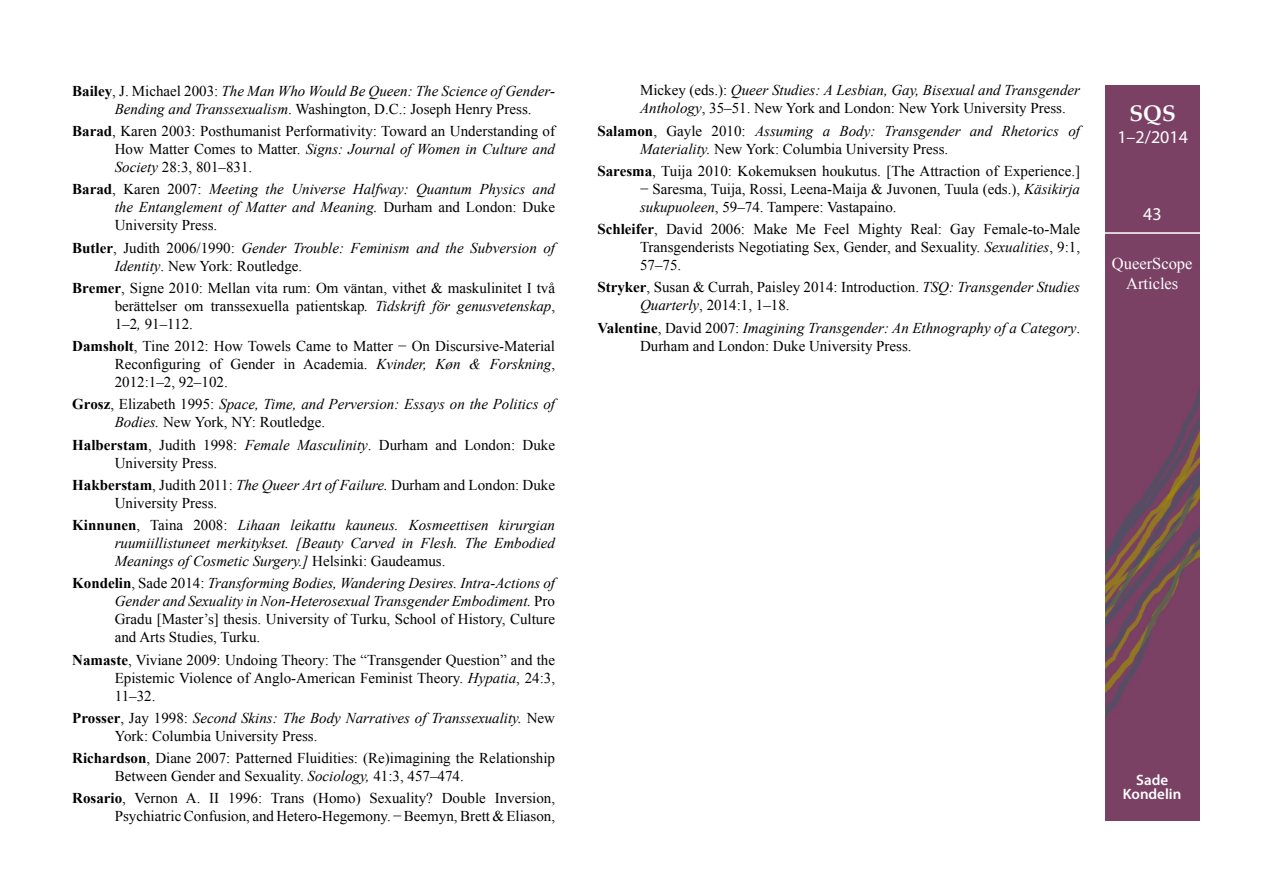
<style>
.page{position:relative;width:1263px;height:893px;background:#fff}
.page>*{position:absolute;margin:0;border:0;box-sizing:border-box;transform-origin:0 0}
.t1{font:700 22.5px "Palatino Linotype";color:#fff}
.t2{font:18px "Myriad Pro";color:#fff}
.t3{font:16.5px/19.8px "Times New Roman";color:#fff;text-align:center}
.Lähdeluettelo{font:15px/18px "Times New Roman";color:#000;text-align:justify}
.Lähdeluettelo-2{font:italic 15px/18px "Times New Roman";color:#000}
.t4{font:600 15px/13.5px "Myriad Pro";color:#fff;text-align:center}
.s1{font-weight:700;font-style:normal}
.s2{font-style:normal}
.s3{font-weight:700}
.s4{font-style:italic}
</style>
<div class="page">
<img style="left:1106px;top:85px;width:93px;height:736px">
<hr style="left:1101px;top:232px;width:103px;height:2px;background:#fff">
<p class="Lähdeluettelo-2" style="left:115px;top:81px;width:442px;text-indent:-43px"><span class="s1">Bailey</span><span class="s2">, J. Michael 2003:</span> The Man Who Would Be Queen: The Science of Gender-<br>Bending and Transsexualism<span class="s2">. Washington, D.C.: Joseph Henry Press.</span></p>
<p class="Lähdeluettelo" style="left:115px;top:122px;width:442px;text-indent:-43px"><span class="s3">Barad</span>, Karen 2003: Posthumanist Performativity: Toward an Understanding of How Matter Comes to Matter. <span class="s4">Signs: Journal of Women in Culture and Society</span> 28:3, 801–831.</p>
<p class="Lähdeluettelo-2" style="left:115px;top:180px;width:442px;text-align:justify;text-indent:-43px"><span class="s1">Barad</span><span class="s2">, Karen 2007:</span> Meeting the Universe Halfway: Quantum Physics and the Entanglement of Matter and Meaning. <span class="s2">Durham and London: Duke University Press.</span></p>
<p class="Lähdeluettelo-2" style="left:115px;top:238px;width:442px;text-indent:-43px"><span class="s1">Butler</span><span class="s2">, Judith 2006/1990:</span> Gender Trouble: Feminism and the Subversion of<br>Identity<span class="s2">. New York: Routledge.</span></p>
<p class="Lähdeluettelo" style="left:115px;top:279px;width:442px;text-indent:-43px"><span class="s3">Bremer</span>, Signe 2010: Mellan vita rum: Om väntan, vithet &amp; maskulinitet I två berättelser om transsexuella patientskap<span class="s4">. Tidskrift för genusvetenskap</span>, 1–2<span class="s4">,</span> 91–112.</p>
<p class="Lähdeluettelo" style="left:115px;top:337px;width:442px;text-indent:-43px"><span class="s3">Damsholt</span>, Tine 2012: How Towels Came to Matter − On Discursive-Material Reconfiguring of Gender in Academia. <span class="s4">Kvinder, Køn &amp; Forskning</span>, 2012:1–2, 92–102.</p>
<p class="Lähdeluettelo-2" style="left:115px;top:395px;width:442px;text-indent:-43px"><span class="s1">Grosz</span><span class="s2">, Elizabeth 1995:</span> Space, Time, and Perversion: Essays on the Politics of<br>Bodies. <span class="s2">New York, NY: Routledge.</span></p>
<p class="Lähdeluettelo" style="left:115px;top:435px;width:442px;text-indent:-43px"><span class="s3">Halberstam</span>, Judith 1998: <span class="s4">Female Masculinity</span>. Durham and London: Duke<br>University Press.</p>
<p class="Lähdeluettelo" style="left:115px;top:476px;width:442px;text-indent:-43px"><span class="s3">Hakberstam</span>, Judith 2011: <span class="s4">The Queer Art of Failure.</span> Durham and London: Duke<br>University Press.</p>
<p class="Lähdeluettelo-2" style="left:115px;top:516px;width:442px;text-align:justify;text-indent:-43px"><span class="s1">Kinnunen</span><span class="s2">, Taina 2008:</span> Lihaan leikattu kauneus. Kosmeettisen kirurgian ruumiillistuneet merkitykset. [Beauty Carved in Flesh. The Embodied Meanings of Cosmetic Surgery.] <span class="s2">Helsinki: Gaudeamus.</span></p>
<p class="Lähdeluettelo-2" style="left:115px;top:574px;width:442px;text-align:justify;text-indent:-43px"><span class="s1">Kondelin</span><span class="s2">, Sade 2014:</span> Transforming Bodies, Wandering Desires. Intra-Actions of Gender and Sexuality in Non-Heterosexual Transgender Embodiment. <span class="s2">Pro Gradu [Master’s] thesis. University of Turku, School of History, Culture and Arts Studies, Turku.</span></p>
<p class="Lähdeluettelo" style="left:115px;top:650px;width:442px;text-indent:-43px"><span class="s3">Namaste</span>, Viviane 2009: Undoing Theory: The “Transgender Question” and the Epistemic Violence of Anglo-American Feminist Theory. <span class="s4">Hypatia</span>, 24:3, 11–32.</p>
<p class="Lähdeluettelo-2" style="left:115px;top:708px;width:442px;text-indent:-43px"><span class="s1">Prosser</span><span class="s2">, Jay 1998:</span> Second Skins: The Body Narratives of Transsexuality. <span class="s2">New<br>York: Columbia University Press.</span></p>
<p class="Lähdeluettelo" style="left:115px;top:749px;width:442px;text-indent:-43px"><span class="s3">Richardson</span>, Diane 2007: Patterned Fluidities: (Re)imagining the Relationship<br>Between Gender and Sexuality. <span class="s4">Sociology,</span> 41:3, 457–474.</p>
<p class="Lähdeluettelo" style="left:72px;top:789px;width:484px;text-align:right"><span class="s3">Rosario</span>, Vernon A. II 1996: Trans (Homo) Sexuality? Double Inversion,<br>Psychiatric Confusion, and Hetero-Hegemony. − Beemyn, Brett &amp; Eliason,</p>
<p class="Lähdeluettelo" style="left:640px;top:81px;width:442px">Mickey (eds.): <span class="s4">Queer Studies: A Lesbian, Gay, Bisexual and Transgender<br>Anthology</span>, 35–51. New York and London: New York University Press.</p>
<p class="Lähdeluettelo-2" style="left:640px;top:121px;width:442px;text-indent:-43px"><span class="s1">Salamon</span><span class="s2">, Gayle 2010:</span> Assuming a Body: Transgender and Rhetorics of<br>Materiality. <span class="s2">New York: Columbia University Press.</span></p>
<p class="Lähdeluettelo" style="left:640px;top:162px;width:442px;text-indent:-43px"><span class="s3">Saresma</span>, Tuija 2010: Kokemuksen houkutus. [The Attraction of Experience.] − Saresma, Tuija, Rossi, Leena-Maija &amp; Juvonen, Tuula (eds.), <span class="s4">Käsikirja sukupuoleen</span>, 59–74. Tampere: Vastapaino.</p>
<p class="Lähdeluettelo" style="left:640px;top:220px;width:442px;text-indent:-43px"><span class="s3">Schleifer</span>, David 2006: Make Me Feel Mighty Real: Gay Female-to-Male Transgenderists Negotiating Sex, Gender, and Sexuality. <span class="s4">Sexualities</span>, 9:1, 57–75.</p>
<p class="Lähdeluettelo" style="left:640px;top:278px;width:442px;text-indent:-43px"><span class="s3">Stryker</span>, Susan &amp; Currah, Paisley 2014: Introduction. <span class="s4">TSQ: Transgender Studies<br>Quarterly</span>, 2014:1, 1–18.</p>
<p class="Lähdeluettelo" style="left:640px;top:318px;width:442px;text-indent:-43px"><span class="s3">Valentine</span>, David 2007: <span class="s4">Imagining Transgender: An Ethnography of a Category</span>.<br>Durham and London: Duke University Press.</p>
<h1 class="t1" style="left:1129px;top:98px;width:48px">SQS</h1>
<p class="t2" style="left:1117px;top:126px;width:72px">1–2/2014</p>
<p class="t2" style="left:1143px;top:203px;width:20px">43</p>
<p class="t3" style="left:1112px;top:253px;width:82px">QueerScope<br>Articles</p>
<p class="t4" style="left:1123px;top:773px;width:60px">Sade<br>Kondelin</p>
</div>
